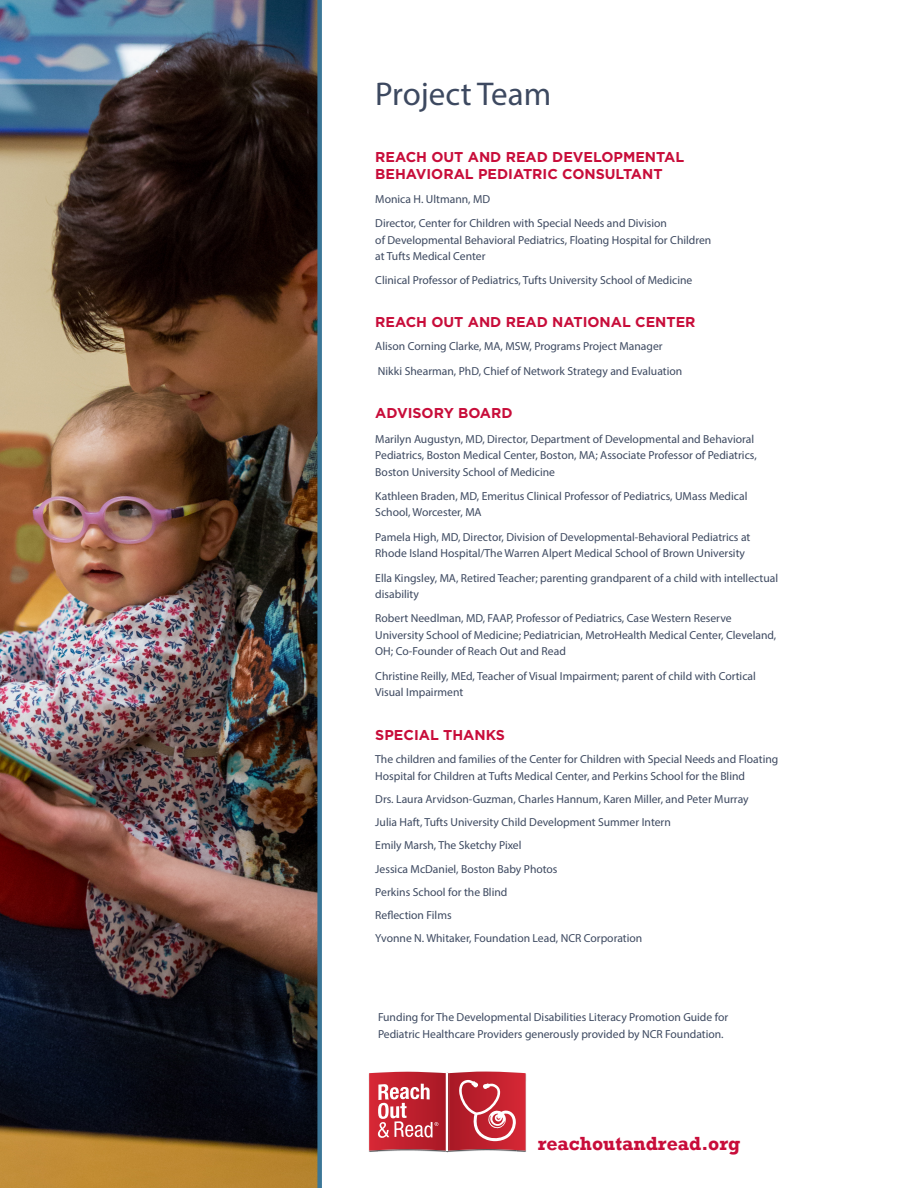
<style>
.page{position:relative;width:918px;height:1188px;background:#fff}
.page>*{position:absolute;margin:0;border:0;box-sizing:border-box;transform-origin:0 0}
.headers{font:33px "Myriad Pro";color:#3d4960}
.t1{font:700 19.5px "Rockwell";color:#c80d3a}
.credit_titles{font:700 14.25px/16.5px "Gotham";color:#c80d3a}
.credits{font:11.7px/16.5px "Myriad Pro";color:#3d4960}
</style>
<div class="page">
<img style="left:0;top:0;width:317px;height:1188px">
<div style="left:317px;top:0;width:5px;height:1188px;background:#3b7697"></div>
<img style="left:368px;top:1074px;width:159px;height:7px">
<img style="left:368px;top:1081px;width:10px;height:71px">
<img style="left:378px;top:1151px;width:68px;height:1px">
<img style="left:449px;top:1151px;width:68px;height:1px">
<svg style="left:369px;top:1071px;width:157px;height:80px;background:#c84651"></svg>
<p class="headers" style="left:375px;top:74px;width:177px">Project Team</p>
<p class="credit_titles" style="left:375px;top:149px;width:310px">REACH OUT AND READ DEVELOPMENTAL<br>BEHAVIORAL PEDIATRIC CONSULTANT</p>
<p class="credits" style="left:375px;top:191px;width:116px">Monica H. Ultmann, MD</p>
<p class="credits" style="left:375px;top:215px;width:338px">Director, Center for Children with Special Needs and Division<br>of Developmental Behavioral Pediatrics, Floating Hospital for Children at Tufts Medical Center</p>
<p class="credits" style="left:375px;top:271px;width:319px">Clinical Professor of Pediatrics, Tufts University School of Medicine</p>
<p class="credit_titles" style="left:375px;top:314px;width:322px">REACH OUT AND READ NATIONAL CENTER</p>
<p class="credits" style="left:375px;top:338px;width:289px">Alison Corning Clarke, MA, MSW, Programs Project Manager</p>
<p class="credits" style="left:378px;top:362px;width:306px">Nikki Shearman, PhD, Chief of Network Strategy and Evaluation</p>
<p class="credit_titles" style="left:375px;top:405px;width:139px">ADVISORY BOARD</p>
<p class="credits" style="left:375px;top:430px;width:383px">Marilyn Augustyn, MD, Director, Department of Developmental and Behavioral<br>Pediatrics, Boston Medical Center, Boston, MA; Associate Professor of Pediatrics,<br>Boston University School of Medicine</p>
<p class="credits" style="left:375px;top:488px;width:374px">Kathleen Braden, MD, Emeritus Clinical Professor of Pediatrics, UMass Medical<br>School, Worcester, MA</p>
<p class="credits" style="left:375px;top:528px;width:377px">Pamela High, MD, Director, Division of Developmental-Behavioral Pediatrics at<br>Rhode Island Hospital/The Warren Alpert Medical School of Brown University</p>
<p class="credits" style="left:375px;top:569px;width:404px">Ella Kingsley, MA, Retired Teacher; parenting grandparent of a child with intellectual disability</p>
<p class="credits" style="left:375px;top:610px;width:403px">Robert Needlman, MD, FAAP, Professor of Pediatrics, Case Western Reserve<br>University School of Medicine; Pediatrician, MetroHealth Medical Center, Cleveland,<br>OH; Co-Founder of Reach Out and Read</p>
<p class="credits" style="left:375px;top:667px;width:382px">Christine Reilly, MEd, Teacher of Visual Impairment; parent of child with Cortical<br>Visual Impairment</p>
<p class="credit_titles" style="left:375px;top:726px;width:131px">SPECIAL THANKS</p>
<p class="credits" style="left:375px;top:751px;width:405px">The children and families of the Center for Children with Special Needs and Floating<br>Hospital for Children at Tufts Medical Center, and Perkins School for the Blind</p>
<p class="credits" style="left:375px;top:790px;width:375px">Drs. Laura Arvidson-Guzman, Charles Hannum, Karen Miller, and Peter Murray</p>
<p class="credits" style="left:375px;top:814px;width:297px">Julia Haft, Tufts University Child Development Summer Intern</p>
<p class="credits" style="left:375px;top:837px;width:148px">Emily Marsh, The Sketchy Pixel</p>
<p class="credits" style="left:375px;top:860px;width:184px">Jessica McDaniel, Boston Baby Photos</p>
<p class="credits" style="left:375px;top:883px;width:134px">Perkins School for the Blind</p>
<p class="credits" style="left:375px;top:907px;width:78px">Reflection Films</p>
<p class="credits" style="left:375px;top:930px;width:269px">Yvonne N. Whitaker, Foundation Lead, NCR Corporation</p>
<p class="credits" style="left:378px;top:1009px;width:352px">Funding for The Developmental Disabilities Literacy Promotion Guide for<br>Pediatric Healthcare Providers generously provided by NCR Foundation.</p>
<p class="t1" style="left:538px;top:1132px;width:204px">reachoutandread.org</p>
</div>
